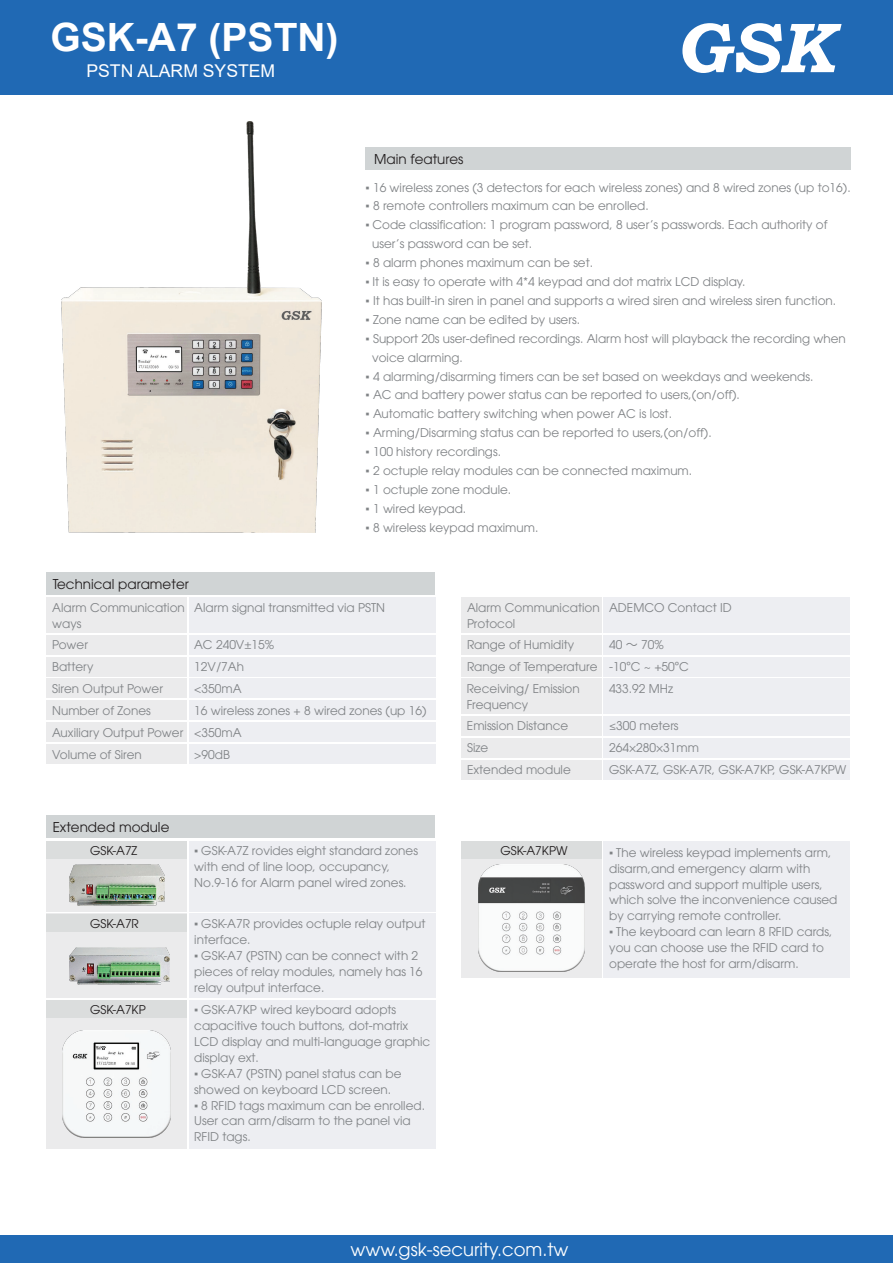
<style>
.page{position:relative;width:893px;height:1263px;background:#fff}
.page>*{position:absolute;margin:0;border:0;box-sizing:border-box;transform-origin:0 0}
.t1{font:italic 700 70.8px "Bookman Old Style";color:#fff}
.t2{font:700 39px "Arial";color:#fff}
.t3{font:18px "UTM Avo";color:#fff}
.t4{font:17.55px "Arial";color:#fff}
.t5{font:13.5px "UTM Avo";color:#231f20}
.t6{font:13.5px "UTM Avo";color:#211d1e}
.t7{font:12px/15.9px "UTM Avo";color:#808386}
.t8{font:12px "UTM Avo";color:#211d1e}
.s1{font-family:"Arial Narrow"}
.s2{font-family:"Myriad Pro"}
.s3{font-family:"Myriad Pro";font-size:13.5px}
.s4{font-family:"Koz Go Pr 6 N"}
</style>
<div class="page">
<div style="left:0;top:0;width:893px;height:95px;background:#2069b4"></div>
<div style="left:0;top:1235px;width:893px;height:28px;background:#2069b4"></div>
<div style="left:365px;top:147px;width:486px;height:23px;background:#d0d4d5"></div>
<div style="left:47px;top:572px;width:388px;height:23px;background:#d0d4d5"></div>
<div style="left:47px;top:597px;width:140px;height:36px;background:#ebebec"></div>
<div style="left:189px;top:597px;width:246px;height:36px;background:#edeef2"></div>
<div style="left:461px;top:597px;width:141px;height:35px;background:#ebebec"></div>
<div style="left:604px;top:597px;width:246px;height:35px;background:#edeef2"></div>
<div style="left:461px;top:678px;width:140px;height:36px;background:#ebebec"></div>
<div style="left:604px;top:678px;width:246px;height:36px;background:#edeef2"></div>
<div style="left:47px;top:635px;width:140px;height:20px;background:#ebebec"></div>
<div style="left:189px;top:635px;width:246px;height:20px;background:#edeef2"></div>
<div style="left:461px;top:657px;width:141px;height:19px;background:#ebebec"></div>
<div style="left:604px;top:657px;width:246px;height:19px;background:#edeef2"></div>
<div style="left:47px;top:657px;width:140px;height:19px;background:#ebebec"></div>
<div style="left:189px;top:657px;width:246px;height:19px;background:#edeef2"></div>
<div style="left:461px;top:635px;width:141px;height:20px;background:#ebebec"></div>
<div style="left:604px;top:635px;width:246px;height:20px;background:#edeef2"></div>
<div style="left:461px;top:716px;width:140px;height:20px;background:#ebebec"></div>
<div style="left:604px;top:716px;width:246px;height:20px;background:#edeef2"></div>
<div style="left:461px;top:738px;width:141px;height:19px;background:#ebebec"></div>
<div style="left:604px;top:738px;width:246px;height:19px;background:#edeef2"></div>
<div style="left:461px;top:760px;width:141px;height:19px;background:#ebebec"></div>
<div style="left:604px;top:760px;width:246px;height:19px;background:#edeef2"></div>
<div style="left:47px;top:679px;width:140px;height:19px;background:#ebebec"></div>
<div style="left:189px;top:679px;width:246px;height:19px;background:#edeef2"></div>
<div style="left:47px;top:700px;width:140px;height:20px;background:#ebebec"></div>
<div style="left:189px;top:700px;width:246px;height:20px;background:#edeef2"></div>
<div style="left:47px;top:722px;width:140px;height:20px;background:#ebebec"></div>
<div style="left:189px;top:722px;width:246px;height:20px;background:#edeef2"></div>
<div style="left:47px;top:744px;width:140px;height:20px;background:#ebebec"></div>
<div style="left:189px;top:744px;width:246px;height:20px;background:#edeef2"></div>
<div style="left:47px;top:1000px;width:140px;height:148px;background:#ebebec"></div>
<div style="left:189px;top:1000px;width:246px;height:148px;background:#edeef2"></div>
<div style="left:47px;top:1000px;width:140px;height:18px;background:#dbdddd"></div>
<img style="left:63px;top:1031px;width:108px;height:106px">
<div style="left:461px;top:841px;width:141px;height:136px;background:#ebebec"></div>
<div style="left:604px;top:841px;width:246px;height:136px;background:#edeef2"></div>
<div style="left:461px;top:841px;width:141px;height:18px;background:#dbdddd"></div>
<div style="left:47px;top:913px;width:140px;height:85px;background:#ebebec"></div>
<div style="left:189px;top:913px;width:246px;height:85px;background:#edeef2"></div>
<div style="left:47px;top:913px;width:140px;height:18px;background:#dbdddd"></div>
<img style="left:69px;top:947px;width:101px;height:38px">
<div style="left:47px;top:815px;width:388px;height:23px;background:#d0d4d5"></div>
<div style="left:47px;top:841px;width:140px;height:70px;background:#ebebec"></div>
<div style="left:189px;top:841px;width:246px;height:70px;background:#edeef2"></div>
<img style="left:69px;top:865px;width:95px;height:41px">
<div style="left:47px;top:841px;width:140px;height:18px;background:#dbdddd"></div>
<img style="left:478px;top:865px;width:107px;height:106px">
<img style="left:62px;top:121px;width:260px;height:411px">
<h2 class="t2" style="left:50px;top:10px;width:290px">GSK-A7 (PSTN)</h2>
<h3 class="t4" style="left:86px;top:59px;width:190px">PSTN ALARM SYSTEM</h3>
<h1 class="t1" style="left:675px;top:-4px;width:160px">GSK</h1>
<p class="t5" style="left:374px;top:148px;width:91px">Main features</p>
<p class="t7" style="left:365px;top:178px;width:487px"><span class="s1">▪</span> 16 wireless zones (3 detectors for each wireless zones) and 8 wired zones (up to16).</p>
<p class="t7" style="left:365px;top:197px;width:285px"><span class="s1">▪</span> 8 remote controllers maximum can be enrolled.</p>
<p class="t7" style="left:372px;top:214px;width:457px;line-height:18.9px;text-indent:-7px"><span class="s1">▪</span> Code classification: 1 program password, 8 user’s passwords. Each authority of user’s password can be set.</p>
<p class="t7" style="left:365px;top:254px;width:229px"><span class="s1">▪</span> 8 alarm phones maximum can be set.</p>
<p class="t7" style="left:365px;top:273px;width:382px"><span class="s1">▪</span> It is easy to operate with 4*4 keypad and dot matrix LCD display.</p>
<p class="t7" style="left:365px;top:291px;width:472px"><span class="s1">▪</span> It has built-in siren in panel and supports a wired siren and wireless siren function.</p>
<p class="t7" style="left:365px;top:310px;width:216px"><span class="s1">▪</span> Zone name can be edited by users.</p>
<p class="t7" style="left:372px;top:328px;width:475px;line-height:18.9px;text-indent:-7px"><span class="s1">▪</span> Support 20s user-defined recordings. Alarm host will playback the recording when voice alarming.</p>
<p class="t7" style="left:365px;top:367px;width:449px"><span class="s1">▪</span> 4 alarming/disarming timers can be set based on weekdays and weekends.</p>
<p class="t7" style="left:365px;top:386px;width:376px"><span class="s1">▪</span> AC and battery power status can be reported to users,(on/off).</p>
<p class="t7" style="left:365px;top:405px;width:308px"><span class="s1">▪</span> Automatic battery switching when power AC is lost.</p>
<p class="t7" style="left:365px;top:424px;width:348px"><span class="s1">▪</span> Arming/Disarming status can be reported to users,(on/off).</p>
<p class="t7" style="left:365px;top:443px;width:137px"><span class="s1">▪</span> 100 history recordings.</p>
<p class="t7" style="left:365px;top:462px;width:328px"><span class="s1">▪</span> 2 octuple relay modules can be connected maximum.</p>
<p class="t7" style="left:365px;top:480px;width:147px"><span class="s1">▪</span> 1 octuple zone module.</p>
<p class="t7" style="left:365px;top:499px;width:102px"><span class="s1">▪</span> 1 wired keypad.</p>
<p class="t7" style="left:365px;top:518px;width:174px"><span class="s1">▪</span> 8 wireless keypad maximum.</p>
<p class="t5" style="left:53px;top:573px;width:138px">Technical parameter</p>
<p class="t7" style="left:52px;top:598px;width:134px">Alarm Communication ways</p>
<p class="t7" style="left:194px;top:598px;width:192px">Alarm signal transmitted via PSTN</p>
<p class="t7" style="left:467px;top:598px;width:134px">Alarm Communication<br>Protocol</p>
<p class="t7" style="left:609px;top:598px;width:124px">ADEMCO Contact ID</p>
<p class="t7" style="left:52px;top:636px;width:37px">Power</p>
<p class="t7" style="left:194px;top:636px;width:81px">AC 240V<span class="s2">±</span>15%</p>
<p class="t7" style="left:52px;top:658px;width:43px">Battery</p>
<p class="t7" style="left:194px;top:658px;width:51px">12V/7Ah</p>
<p class="t7" style="left:467px;top:658px;width:223px">Range of Temperature -10<span class="s3">°</span>C ~ +50<span class="s3">°</span>C</p>
<p class="t7" style="left:467px;top:636px;width:109px">Range of Humidity</p>
<p class="t7" style="left:609px;top:636px;width:56px">40 <span class="s4">～</span> 70%</p>
<p class="t7" style="left:52px;top:680px;width:112px">Siren Output Power</p>
<p class="t7" style="left:194px;top:680px;width:49px">&lt;350mA</p>
<p class="t7" style="left:52px;top:701px;width:100px">Number of Zones</p>
<p class="t7" style="left:52px;top:698px;width:376px;line-height:21.9px;text-indent:142px">16 wireless zones + 8 wired zones (up 16)<br>Auxiliary Output Power &lt;350mA<br>Volume of Siren</p>
<p class="t7" style="left:194px;top:745px;width:37px">&gt;90dB</p>
<p class="t6" style="left:53px;top:816px;width:118px">Extended module</p>
<p class="t7" style="left:467px;top:679px;width:114px">Receiving/ Emission<br>Frequency</p>
<p class="t7" style="left:609px;top:679px;width:66px">433.92 MHz</p>
<p class="t7" style="left:467px;top:717px;width:103px">Emission Distance</p>
<p class="t7" style="left:609px;top:717px;width:71px"><span class="s2">≤</span>300 meters</p>
<p class="t7" style="left:467px;top:739px;width:23px">Size</p>
<p class="t7" style="left:609px;top:739px;width:91px">264<span class="s2">×</span>280<span class="s2">×</span>31mm</p>
<p class="t7" style="left:467px;top:761px;width:105px">Extended module</p>
<p class="t7" style="left:609px;top:761px;width:239px">GSK-A7Z, GSK-A7R, GSK-A7KP, GSK-A7KPW</p>
<p class="t8" style="left:90px;top:841px;width:49px">GSK-A7Z</p>
<p class="t7" style="left:609px;top:843px;width:230px"><span class="s1">▪</span> The wireless keypad implements arm, disarm,and emergency alarm with password and support multiple users, which solve the inconvenience caused by carrying remote controller.</p>
<p class="t7" style="left:609px;top:923px;width:225px"><span class="s1">▪</span> The keyboard can learn 8 RFID cards, you can choose use the RFID card to operate the host for arm/disarm.</p>
<p class="t7" style="left:194px;top:842px;width:225px"><span class="s1">▪</span> GSK-A7Z rovides eight standard zones with end of line loop, occupancy,<br>No.9-16 for Alarm panel wired zones.</p>
<p class="t8" style="left:500px;top:842px;width:69px">GSK-A7KPW</p>
<p class="t8" style="left:90px;top:914px;width:50px">GSK-A7R</p>
<p class="t7" style="left:194px;top:914px;width:233px"><span class="s1">▪</span> GSK-A7R provides octuple relay output interface.</p>
<p class="t7" style="left:194px;top:946px;width:230px"><span class="s1">▪</span> GSK-A7 (PSTN) can be connect with 2 pieces of relay modules, namely has 16 relay output interface.</p>
<p class="t8" style="left:90px;top:1000px;width:57px">GSK-A7KP</p>
<p class="t7" style="left:194px;top:1001px;width:238px"><span class="s1">▪</span> GSK-A7KP wired keyboard adopts capacitive touch buttons, dot-matrix<br>LCD display and multi-language graphic display ext.</p>
<p class="t7" style="left:194px;top:1064px;width:209px"><span class="s1">▪</span> GSK-A7 (PSTN) panel status can be showed on keyboard LCD screen.</p>
<p class="t7" style="left:194px;top:1096px;width:232px"><span class="s1">▪</span> 8 RFID tags maximum can be enrolled.<br>User can arm/disarm to the panel via<br>RFID tags.</p>
<h3 class="t3" style="left:350px;top:1235px;width:220px">www.gsk-security.com.tw</h3>
</div>
